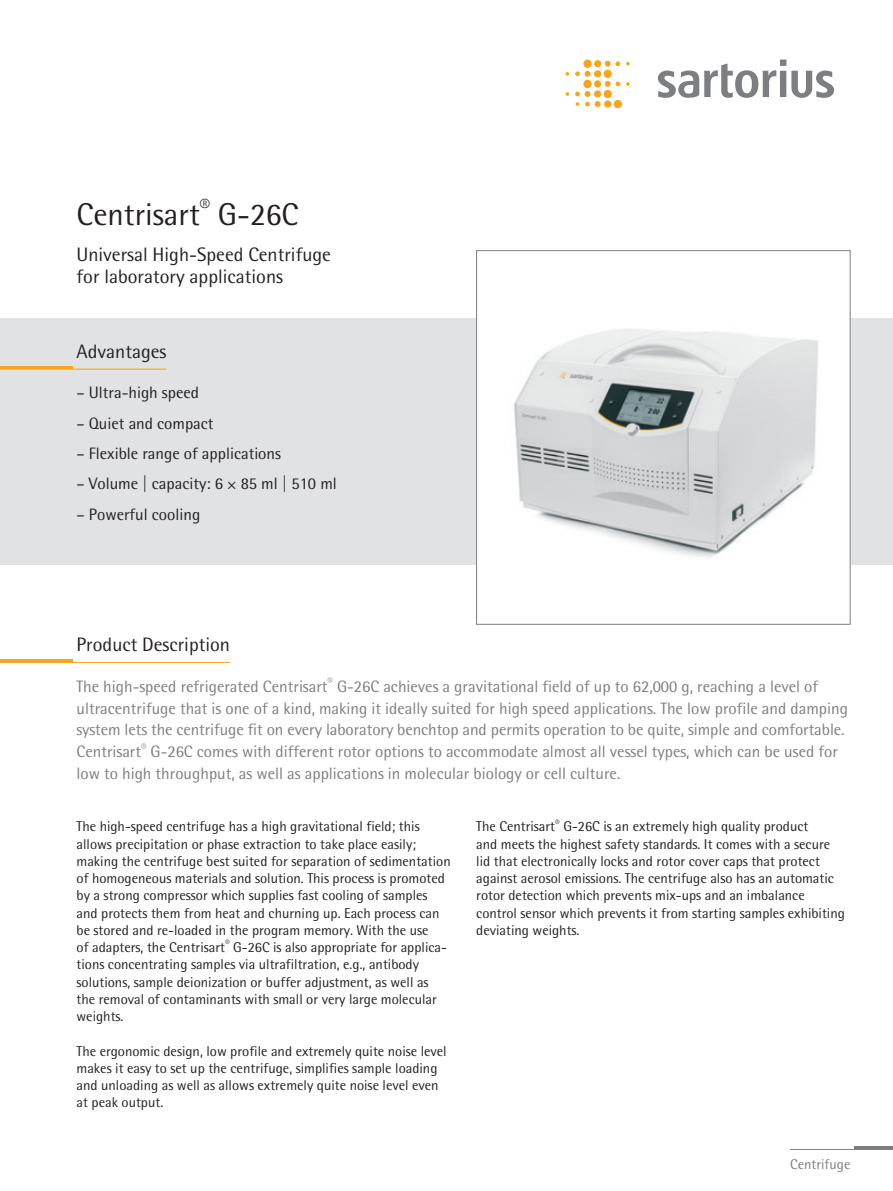
<style>
.page{position:relative;width:893px;height:1191px;background:#fff}
.page>*{position:absolute;margin:0;border:0;box-sizing:border-box;transform-origin:0 0}
.t1{font:31.5px "Sartorius Rotis Sans 2013";color:#231f20}
.t2{font:19.5px/22.5px "Sartorius Rotis Sans 2013";color:#231f20}
.t3{font:16.5px/21.8px "Sartorius Rotis Sans 2013";color:#7c7e81}
.t4{font:16.5px "Sartorius Rotis Sans 2013";color:#231f20}
.t5{font:14.25px/17.2px "Sartorius Rotis Sans 2013";color:#231f20}
.t6{font:14.25px "Sartorius Rotis Sans 2013";color:#7c7e81}
</style>
<div class="page">
<hr style="left:855px;top:1146px;width:38px;height:3px;background:#7c7e81">
<div style="left:0;top:318px;width:893px;height:247px;background:#e1e2e4"></div>
<img style="left:478px;top:318px;width:370px;height:247px">
<div style="left:476px;top:250px;width:374px;height:374px;border:1px solid #7c7e81"></div>
<hr style="left:790px;top:1149px;width:103px;height:1px;background:#7c7e81">
<svg style="left:626px;top:62px;width:4px;height:4px"></svg>
<svg style="left:626px;top:82px;width:4px;height:4px"></svg>
<svg style="left:566px;top:72px;width:3px;height:4px"></svg>
<svg style="left:566px;top:92px;width:3px;height:4px"></svg>
<svg style="left:614px;top:100px;width:8px;height:8px"></svg>
<svg style="left:575px;top:61px;width:45px;height:46px"></svg>
<svg style="left:658px;top:60px;width:176px;height:38px"></svg>
<hr style="left:0;top:659px;width:72px;height:3px;background:#f9a51b">
<hr style="left:0;top:366px;width:72px;height:3px;background:#f9a51b">
<hr style="left:0;top:662px;width:230px;height:1px;background:#f9a51b">
<hr style="left:0;top:368px;width:166px;height:2px;background:#f9a51b">
<h1 class="t1" style="left:77px;top:196px;width:224px">Centrisart<sup>®</sup> G-26C</h1>
<h2 class="t2" style="left:77px;top:242px;width:256px">Universal High-Speed Centrifuge for laboratory applications</h2>
<h2 class="t2" style="left:77px;top:340px;width:91px">Advantages</h2>
<p class="t4" style="left:77px;top:383px;width:124px">– Ultra-high speed</p>
<p class="t4" style="left:77px;top:413px;width:139px">– Quiet and compact</p>
<p class="t4" style="left:77px;top:444px;width:206px">– Flexible range of applications</p>
<p class="t4" style="left:77px;top:474px;width:262px">– Volume | capacity: 6 × 85 ml | 510 ml</p>
<p class="t4" style="left:77px;top:504px;width:125px">– Powerful cooling</p>
<h2 class="t2" style="left:77px;top:633px;width:155px">Product Description</h2>
<p class="t3" style="left:77px;top:675px;width:773px">The high-speed refrigerated Centrisart<sup>®</sup> G-26C achieves a gravitational field of up to 62,000 g, reaching a level of ultracentrifuge that is one of a kind, making it ideally suited for high speed applications. The low profile and damping system lets the centrifuge fit on every laboratory benchtop and permits operation to be quite, simple and comfortable.<br>Centrisart<sup>®</sup> G-26C comes with different rotor options to accommodate almost all vessel types, which can be used for low to high throughput, as well as applications in molecular biology or cell culture.</p>
<p class="t5" style="left:77px;top:817px;width:376px">The high-speed centrifuge has a high gravitational field; this allows precipitation or phase extraction to take place easily; making the centrifuge best suited for separation of sedimentation of homogeneous materials and solution. This process is promoted by a strong compressor which supplies fast cooling of samples and protects them from heat and churning up. Each process can be stored and re-loaded in the program memory. With the use<br>of adapters, the Centrisart<sup>®</sup> G-26C is also appropriate for applica&shy;tions concentrating samples via ultrafiltration, e.g., antibody solutions, sample deionization or buffer adjustment, as well as the removal of contaminants with small or very large molecular weights.</p>
<p class="t5" style="left:77px;top:1042px;width:372px">The ergonomic design, low profile and extremely quite noise level makes it easy to set up the centrifuge, simplifies sample loading and unloading as well as allows extremely quite noise level even at peak output.</p>
<p class="t5" style="left:476px;top:817px;width:370px">The Centrisart<sup>®</sup> G-26C is an extremely high quality product<br>and meets the highest safety standards. It comes with a secure lid that electronically locks and rotor cover caps that protect against aerosol emissions. The centrifuge also has an automatic rotor detection which prevents mix-ups and an imbalance control sensor which prevents it from starting samples exhibiting deviating weights.</p>
<p class="t6" style="left:790px;top:1155px;width:62px">Centrifuge</p>
</div>
